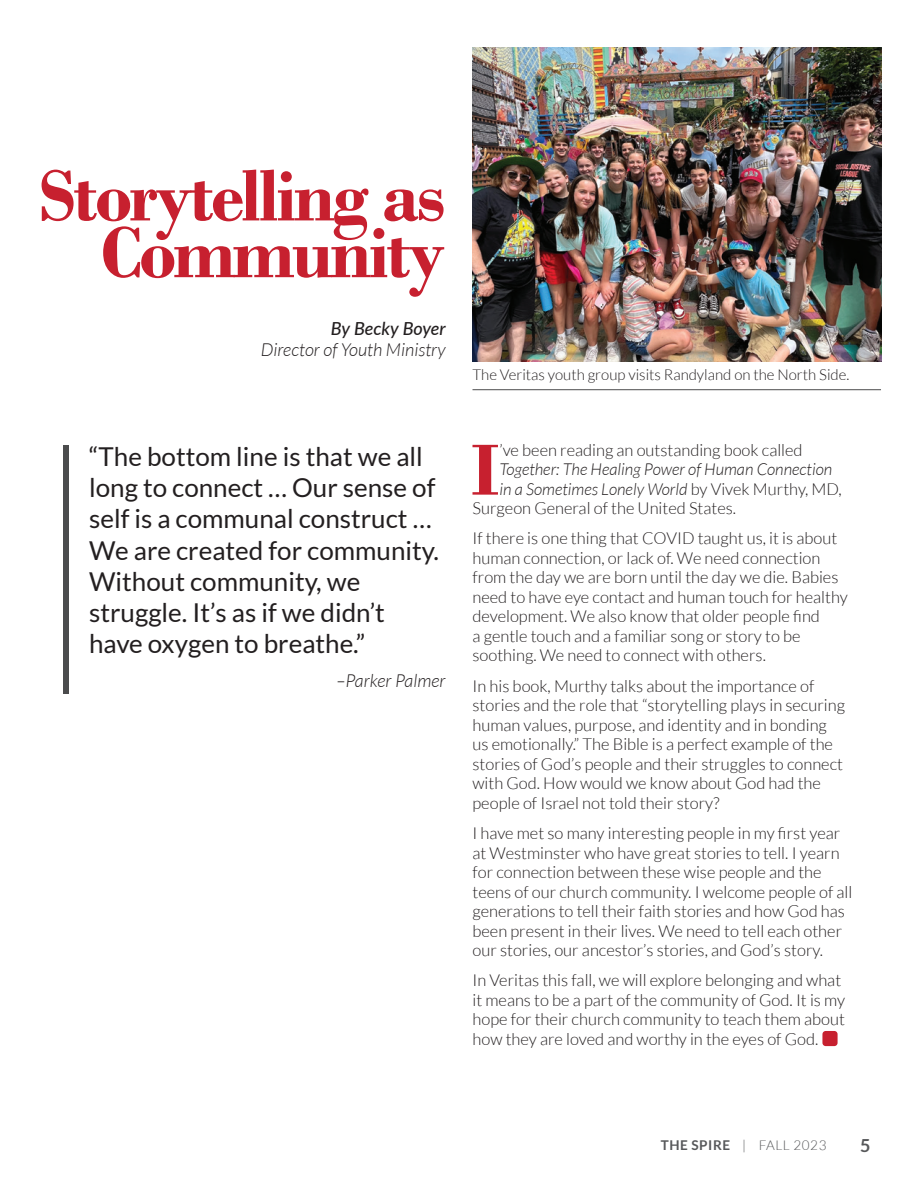
<style>
.page{position:relative;width:918px;height:1188px;background:#fff}
.page>*{position:absolute;margin:0;border:0;box-sizing:border-box;transform-origin:0 0}
.t1{font:700 76.5px/56.7px "Bodoni";letter-spacing:-.04em;color:#c7202f;text-align:right}
.t2{font:700 76.05px "Bodoni";color:#c7202f}
.t3{font:25.95px/31.2px "Lato";color:#231f20}
.t4{font:italic 300 18px/21.6px "Lato";color:#231f20;text-align:right}
.t5{font:700 18px "Lato";color:#57585a}
.t6{font:300 16.5px/19.5px "Lato";color:#231f20}
.t7{font:italic 300 16.5px "Lato";color:#231f20}
.t8{font:300 15px "Lato";color:#231f20}
.t9{font:300 13.5px "Lato";letter-spacing:.04em;color:#57585a}
.s1{font-weight:500}
.s2{font-style:normal}
.s3{font-weight:700}
</style>
<div class="page">
<div style="left:822px;top:1031px;width:16px;height:15px;background:#c7202f;border-radius:3px"></div>
<div style="left:64px;top:445px;width:5px;height:248px;background:#4b4c4d"></div>
<img style="left:472px;top:48px;width:409px;height:313px">
<hr style="left:472px;top:389px;width:409px;height:1px;background:#4b4c4d">
<p class="t1" style="left:39px;top:167px;width:408px">Storytelling as<br>Community</p>
<p class="t4" style="left:261px;top:318px;width:186px"><span class="s1">By Becky Boyer<br></span>Director of Youth Ministry</p>
<p class="t3" style="left:89px;top:441px;width:351px">“The bottom line is that we all long to connect … Our sense of self is a communal construct …<br>We are created for community.<br>Without community, we struggle. It’s as if we didn’t have oxygen to breathe.”</p>
<p class="t4" style="left:336px;top:670px;width:111px">–Parker Palmer</p>
<p class="t8" style="left:472px;top:367px;width:378px">The Veritas youth group visits Randyland on the North Side.</p>
<p class="t2" style="left:471px;top:425px;width:30px">I</p>
<p class="t6" style="left:500px;top:440px;width:305px">’ve been reading an outstanding book called</p>
<p class="t7" style="left:500px;top:460px;width:334px">Together: The Healing Power of Human Connection</p>
<p class="t7" style="left:500px;top:480px;width:344px">in a Sometimes Lonely World <span class="s2">by Vivek Murthy, MD,</span></p>
<p class="t6" style="left:472px;top:499px;width:265px">Surgeon General of the United States.</p>
<p class="t6" style="left:472px;top:529px;width:377px">If there is one thing that COVID taught us, it is about human connection, or lack of. We need connection from the day we are born until the day we die. Babies need to have eye contact and human touch for healthy development. We also know that older people find<br>a gentle touch and a familiar song or story to be soothing. We need to connect with others.</p>
<p class="t6" style="left:472px;top:676px;width:374px">In his book, Murthy talks about the importance of stories and the role that “storytelling plays in securing human values, purpose, and identity and in bonding us emotionally.” The Bible is a perfect example of the stories of God’s people and their struggles to connect with God. How would we know about God had the people of Israel not told their story?</p>
<p class="t6" style="left:472px;top:823px;width:381px">I have met so many interesting people in my first year at Westminster who have great stories to tell. I yearn for connection between these wise people and the teens of our church community. I welcome people of all generations to tell their faith stories and how God has been present in their lives. We need to tell each other our stories, our ancestor’s stories, and God’s story.</p>
<p class="t6" style="left:472px;top:971px;width:374px">In Veritas this fall, we will explore belonging and what it means to be a part of the community of God. It is my hope for their church community to teach them about how they are loved and worthy in the eyes of God.</p>
<p class="t9" style="left:661px;top:1138px;width:167px"><span class="s3">THE SPIRE</span> | FALL 2023</p>
<p class="t5" style="left:860px;top:1135px;width:12px">5</p>
</div>
